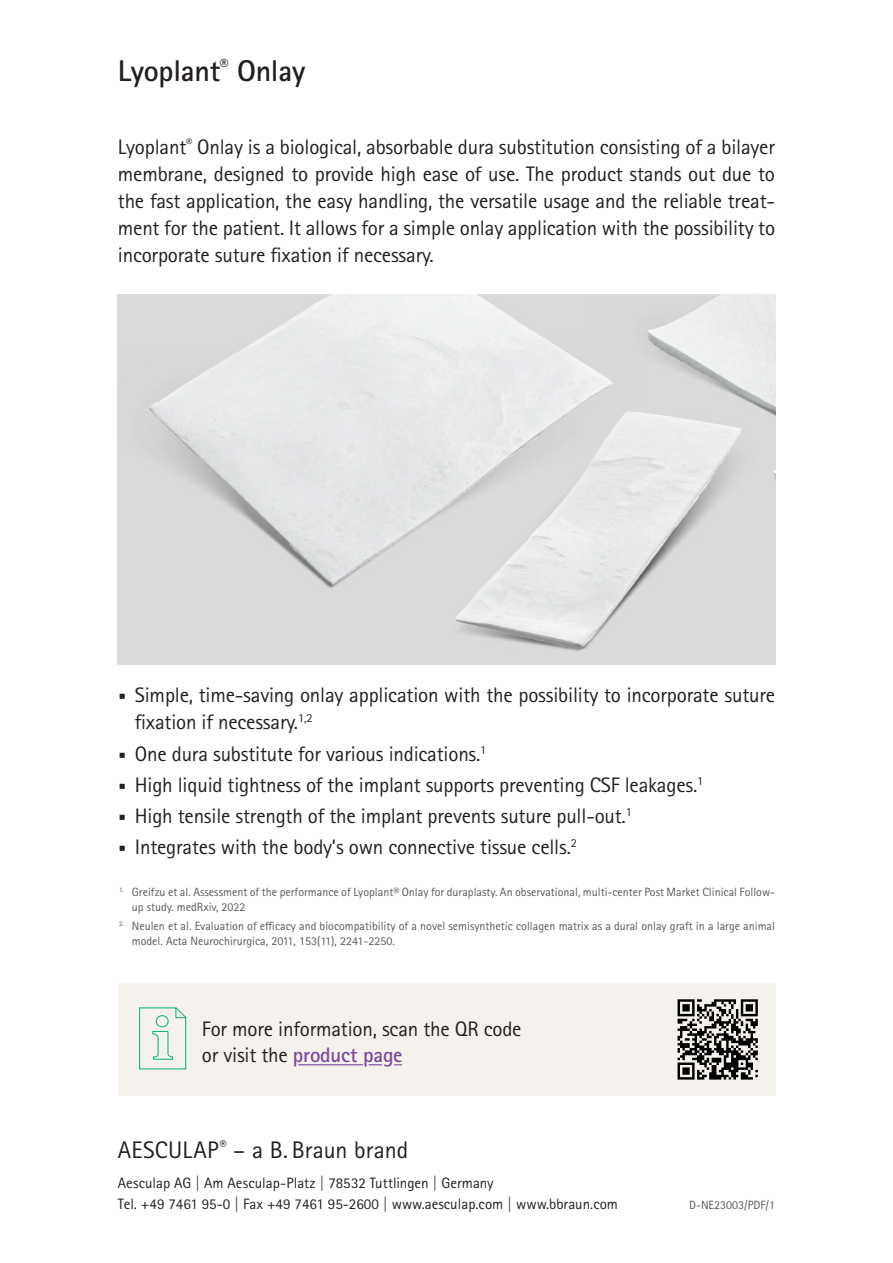
<style>
.page{position:relative;width:893px;height:1263px;background:#fff}
.page>*{position:absolute;margin:0;border:0;box-sizing:border-box;transform-origin:0 0}
.t1{font:700 30px "Rotis Sans Serif Pro";letter-spacing:-.01em;color:#231f20}
.t2{font:24px "Rotis Sans Serif Pro";letter-spacing:.01em;color:#231f20}
.t3{font:21px/27px "Rotis Sans Serif Pro";letter-spacing:-.01em;color:#231f20}
.t4{font:15px/21px "Rotis Sans Serif Pro";color:#231f20}
.t5{font:12px/15px "Rotis Sans Serif Pro";color:#57585a}
.s1{font-weight:700;color:#7d489c}
</style>
<div class="page">
<div style="left:118px;top:983px;width:657px;height:112px;background:#f5f2ee"></div>
<svg style="left:677px;top:999px;width:81px;height:80px"></svg>
<img style="left:118px;top:294px;width:657px;height:370px">
<svg style="left:139px;top:1007px;width:48px;height:63px"></svg>
<hr style="left:298px;top:1064px;width:65px;height:1px;background:#7d489c">
<svg style="left:369px;top:1064px;width:13px;height:1px"></svg>
<h1 class="t1" style="left:118px;top:52px;width:189px">Lyoplant<sup>®</sup> Onlay</h1>
<p class="t3" style="left:118px;top:134px;width:659px;text-align:justify">Lyoplant<sup>®</sup> Onlay is a biological, absorbable dura substitution consisting of a bilayer membrane, designed to provide high ease of use. The product stands out due to the fast application, the easy handling, the versatile usage and the reliable treat&shy;ment for the patient. It allows for a simple onlay application with the possibility to incorporate suture fixation if necessary.</p>
<p class="t3" style="left:135px;top:682px;width:642px">Simple, time-saving onlay application with the possibility to incorporate suture fixation if necessary.<sup>1,2</sup></p>
<p class="t3" style="left:135px;top:738px;width:570px;line-height:31.2px">One dura substitute for various indications.<sup>1<br></sup>High liquid tightness of the implant supports preventing CSF leakages.<sup>1<br></sup>High tensile strength of the implant prevents suture pull-out.<sup>1<br></sup>Integrates with the body’s own connective tissue cells.<sup>2</sup></p>
<p class="t5" style="left:132px;top:884px;width:645px;text-indent:-13px"><sup>1.</sup> Greifzu et al. Assessment of the performance of Lyoplant® Onlay for duraplasty. An observational, multi-center Post Market Clinical Follow&shy;up study. medRxiv, 2022</p>
<p class="t5" style="left:132px;top:919px;width:645px;text-indent:-13px"><sup>2.</sup> Neulen et al. Evaluation of efficacy and biocompatibility of a novel semisynthetic collagen matrix as a dural onlay graft in a large animal model. Acta Neurochirurgica, 2011, 153(11), 2241-2250.</p>
<p class="t3" style="left:202px;top:1017px;width:321px;line-height:25.5px">For more information, scan the QR code or visit the <span class="s1">product page</span></p>
<p class="t2" style="left:118px;top:1136px;width:292px">AESCULAP<sup>®</sup> – a B. Braun brand</p>
<p class="t4" style="left:118px;top:1172px;width:502px">Aesculap AG | Am Aesculap-Platz | 78532 Tuttlingen | Germany<br>Tel. +49 7461 95-0 | Fax +49 7461 95-2600 | www.aesculap.com | www.bbraun.com</p>
<p class="t5" style="left:689px;top:1197px;width:87px">D-NE23003/PDF/1</p>
</div>
